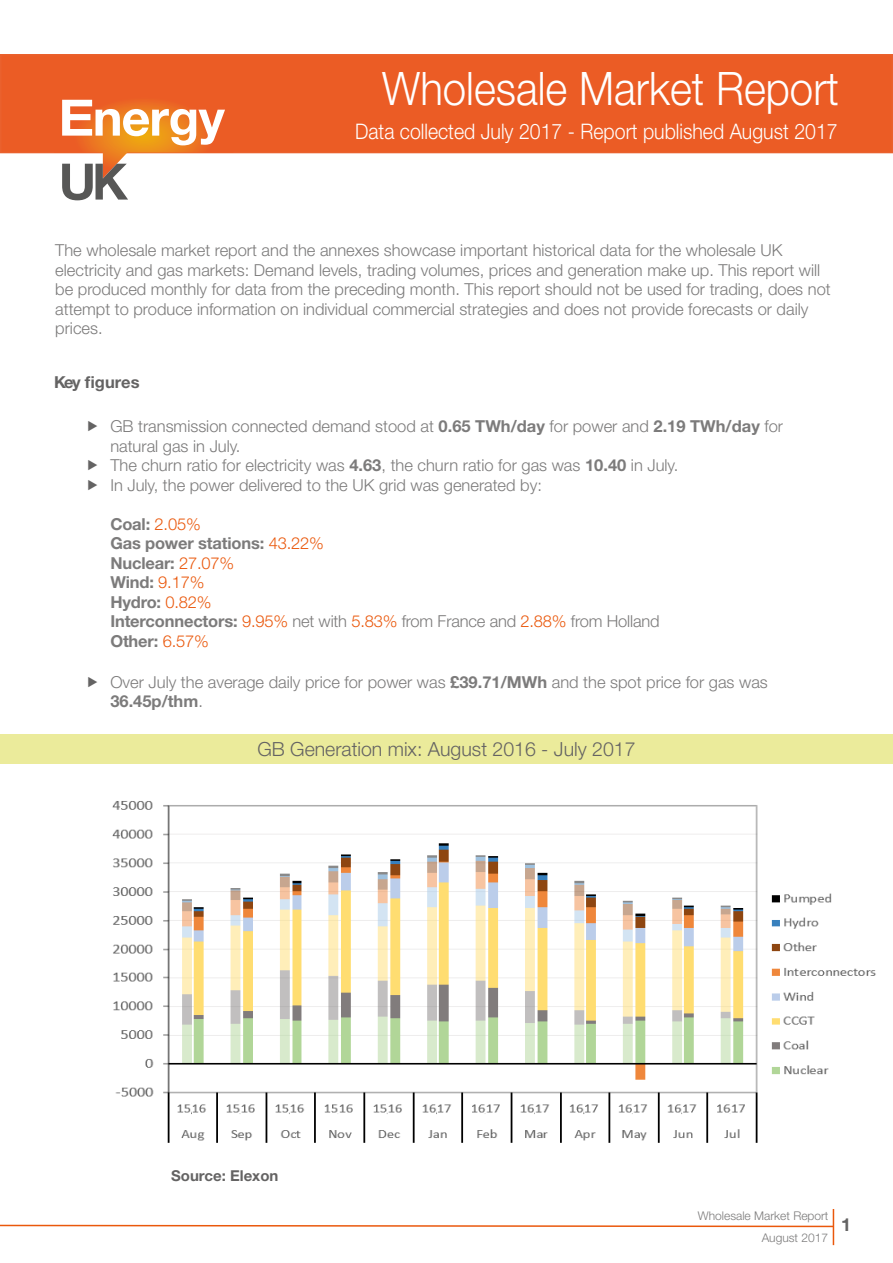
<style>
.page{position:relative;width:893px;height:1263px;background:#fff}
.page>*{position:absolute;margin:0;border:0;box-sizing:border-box;transform-origin:0 0}
.t1{font:300 46.2px "Helvetica Neue LT Std";color:#fff;scale:.91 1}
.t2{font:300 21.45px "Helvetica Neue LT Std";color:#fff;scale:.91 1}
.t3{font:300 19.5px "Helvetica Neue LT Std";color:#646363}
.t4{font:700 18px "Helvetica Neue LT Std";color:#646363}
.t5{font:300 16.5px/19.5px "Helvetica Neue LT Std";color:#7c7b7b}
.t6{font:700 16.5px/19.5px "Helvetica Neue LT Std";letter-spacing:-.01em;color:#7c7b7b}
.t7{font:700 16.5px "Helvetica Neue LT Std";color:#646363}
.t8{font:700 15px "Helvetica Neue LT Std";color:#646363}
.t9{font:300 12px/22px "Helvetica Neue LT Std";color:#7c7b7b;text-align:right}
.s1{font-weight:700}
.s2{font-weight:300;color:#ea580c}
.s3{font-weight:300}
</style>
<div class="page">
<svg style="left:0;top:1224px;width:835px;height:4px"></svg>
<hr style="left:833px;top:1209px;width:1px;height:36px;background:#ea580c">
<div style="left:1px;top:55px;width:891px;height:98px;background:#eb5c25"></div>
<div style="left:0;top:54px;width:893px;height:99px;border:2px solid #ea612d"></div>
<svg style="left:54px;top:99px;width:179px;height:101px"></svg>
<img style="left:112px;top:801px;width:764px;height:342px">
<div style="left:0;top:734px;width:893px;height:29px;background:#ebeb9b"></div>
<h1 class="t1" style="left:382px;top:61px;width:503px">Wholesale Market Report</h1>
<h2 class="t2" style="left:355px;top:118px;width:532px">Data collected July 2017 - Report published August 2017</h2>
<p class="t5" style="left:55px;top:240px;width:777px">The wholesale market report and the annexes showcase important historical data for the wholesale UK electricity and gas markets: Demand levels, trading volumes, prices and generation make up. This report will be produced monthly for data from the preceding month. This report should not be used for trading, does not attempt to produce information on individual commercial strategies and does not provide forecasts or daily prices.</p>
<p class="t7" style="left:54px;top:372px;width:87px">Key figures</p>
<p class="t5" style="left:110px;top:416px;width:674px">GB transmission connected demand stood at <span class="s1">0.65 TWh/day</span> for power and <span class="s1">2.19 TWh/day</span> for natural gas in July.<br>The churn ratio for electricity was <span class="s1">4.63</span>, the churn ratio for gas was <span class="s1">10.40</span> in July.<br>In July, the power delivered to the UK grid was generated by:</p>
<p class="t6" style="left:110px;top:514px;width:551px">Coal: <span class="s2">2.05%<br></span>Gas power stations: <span class="s2">43.22%<br></span>Nuclear: <span class="s2">27.07%<br></span>Wind: <span class="s2">9.17%<br></span>Hydro: <span class="s2">0.82%<br></span>Interconnectors: <span class="s2">9.95%</span> <span class="s3">net with</span> <span class="s2">5.83%</span> <span class="s3">from France and</span> <span class="s2">2.88%</span> <span class="s3">from Holland<br></span>Other: <span class="s2">6.57%</span></p>
<p class="t5" style="left:110px;top:672px;width:659px">Over July the average daily price for power was <span class="s1">£39.71/MWh</span> and the spot price for gas was<br><span class="s1">36.45p/thm</span>.</p>
<p class="t3" style="left:257px;top:737px;width:380px">GB Generation mix: August 2016 - July 2017</p>
<p class="t8" style="left:171px;top:1166px;width:109px">Source: Elexon</p>
<p class="t9" style="left:698px;top:1204px;width:132px">Wholesale Market Report<br>August 2017</p>
<p class="t4" style="left:841px;top:1213px;width:12px">1</p>
</div>
